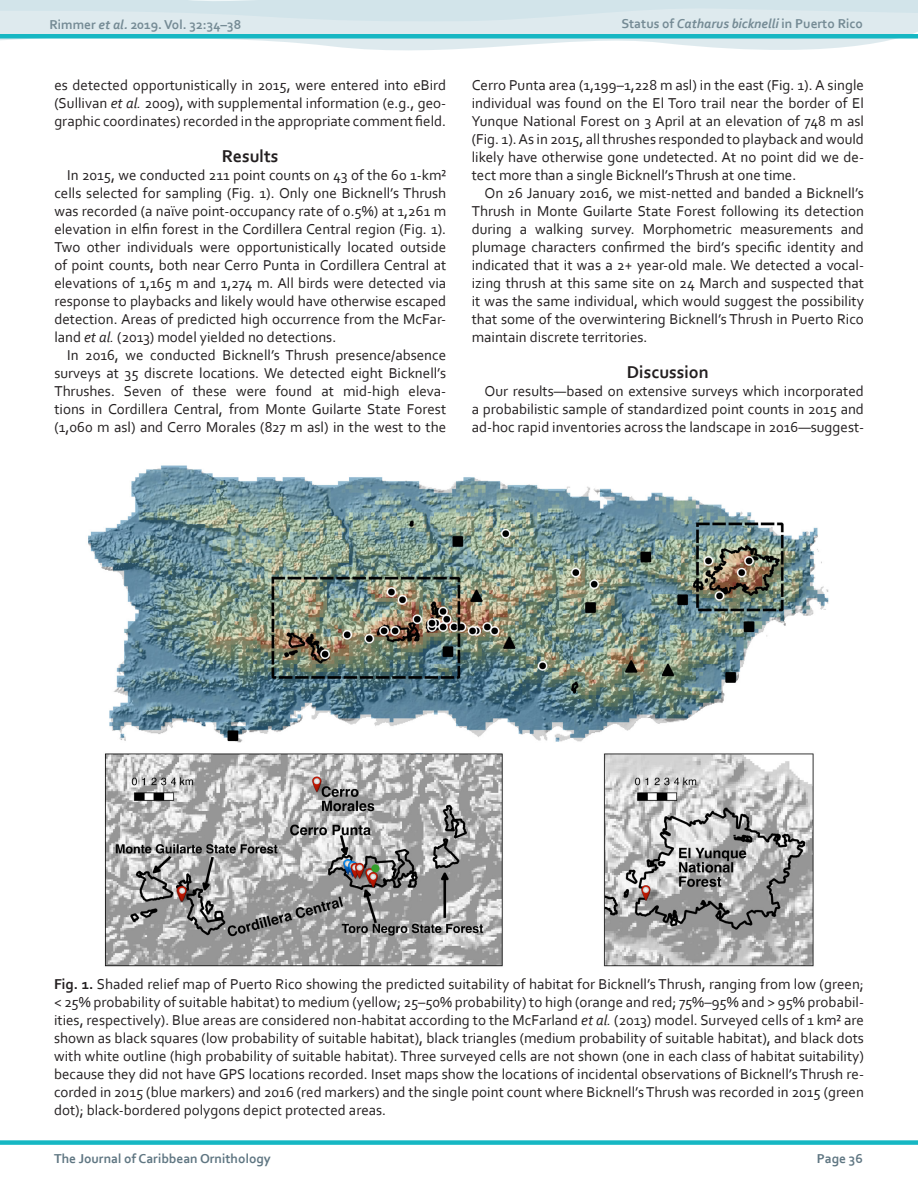
<style>
.page{position:relative;width:918px;height:1188px;background:#fff}
.page>*{position:absolute;margin:0;border:0;box-sizing:border-box;transform-origin:0 0}
.Body_Heading_1{font:700 18px "Corbel";color:#231f20}
.main_body_text{font:15px/18px "Corbel";color:#231f20;text-align:justify}
.Figure_Legend{font:15px/18px "Corbel";color:#231f20;text-align:justify}
.t1{font:700 13.5px "Corbel";color:#758b95}
.t2{font:700 13.5px "Corbel";color:#5f7682}
.s1{font-style:italic}
.s2{font-weight:700}
</style>
<div class="page">
<svg style="left:0;top:0;width:918px;height:51px;fill:#deeaee"></svg>
<div style="left:0;top:1140px;width:918px;height:5px;background:#16b7c3"></div>
<img style="left:88px;top:465px;width:741px;height:502px">
<div style="left:0;top:34px;width:918px;height:5px;background:#16b7c3"></div>
<p class="t1" style="left:49px;top:16px;width:193px">Rimmer <span class="s1">et al.</span> 2019. Vol. 32:34–38</p>
<p class="t1" style="left:621px;top:15px;width:243px">Status of <span class="s1">Catharus bicknelli</span> in Puerto Rico</p>
<p class="main_body_text" style="left:54px;top:76px;width:393px">es detected opportunistically in 2015, were entered into eBird (Sullivan <span class="s1">et al.</span> 2009), with supplemental information (e.g., geo&shy;graphic coordinates) recorded in the appropriate comment field.</p>
<p class="Body_Heading_1" style="left:222px;top:145px;width:58px">Results</p>
<p class="main_body_text" style="left:54px;top:166px;width:393px;text-indent:13px">In 2015, we conducted 211 point counts on 43 of the 60 1-km² cells selected for sampling (Fig. 1). Only one Bicknell’s Thrush was recorded (a naïve point-occupancy rate of 0.5%) at 1,261 m elevation in elfin forest in the Cordillera Central region (Fig. 1).<br>Two other individuals were opportunistically located outside of point counts, both near Cerro Punta in Cordillera Central at elevations of 1,165 m and 1,274 m. All birds were detected via response to playbacks and likely would have otherwise escaped detection. Areas of predicted high occurrence from the McFar&shy;land <span class="s1">et al.</span> (2013) model yielded no detections.</p>
<p class="main_body_text" style="left:54px;top:346px;width:393px;text-indent:13px">In 2016, we conducted Bicknell’s Thrush presence/absence surveys at 35 discrete locations. We detected eight Bicknell’s Thrushes. Seven of these were found at mid-high eleva&shy;tions in Cordillera Central, from Monte Guilarte State Forest (1,060 m asl) and Cerro Morales (827 m asl) in the west to the</p>
<p class="main_body_text" style="left:472px;top:76px;width:394px">Cerro Punta area (1,199–1,228 m asl) in the east (Fig. 1). A single individual was found on the El Toro trail near the border of El Yunque National Forest on 3 April at an elevation of 748 m asl (Fig. 1). As in 2015, all thrushes responded to playback and would likely have otherwise gone undetected. At no point did we de&shy;tect more than a single Bicknell’s Thrush at one time.</p>
<p class="main_body_text" style="left:472px;top:184px;width:394px;text-indent:13px">On 26 January 2016, we mist-netted and banded a Bicknell’s Thrush in Monte Guilarte State Forest following its detection during a walking survey. Morphometric measurements and plumage characters confirmed the bird’s specific identity and indicated that it was a 2+ year-old male. We detected a vocal&shy;izing thrush at this same site on 24 March and suspected that it was the same individual, which would suggest the possibility that some of the overwintering Bicknell’s Thrush in Puerto Rico maintain discrete territories.</p>
<p class="Body_Heading_1" style="left:627px;top:361px;width:83px">Discussion</p>
<p class="main_body_text" style="left:472px;top:382px;width:394px;text-indent:13px">Our results—based on extensive surveys which incorporated a probabilistic sample of standardized point counts in 2015 and ad-hoc rapid inventories across the landscape in 2016—suggest-</p>
<p class="Figure_Legend" style="left:54px;top:975px;width:812px"><span class="s2">Fig. 1.</span> Shaded relief map of Puerto Rico showing the predicted suitability of habitat for Bicknell’s Thrush, ranging from low (green; &lt; 25% probability of suitable habitat) to medium (yellow; 25–50% probability) to high (orange and red; 75%–95% and &gt; 95% probabil&shy;ities, respectively). Blue areas are considered non-habitat according to the McFarland <span class="s1">et al.</span> (2013) model. Surveyed cells of 1 km² are shown as black squares (low probability of suitable habitat), black triangles (medium probability of suitable habitat), and black dots with white outline (high probability of suitable habitat). Three surveyed cells are not shown (one in each class of habitat suitability) because they did not have GPS locations recorded. Inset maps show the locations of incidental observations of Bicknell’s Thrush re&shy;corded in 2015 (blue markers) and 2016 (red markers) and the single point count where Bicknell’s Thrush was recorded in 2015 (green dot); black-bordered polygons depict protected areas.</p>
<p class="t2" style="left:54px;top:1150px;width:218px">The Journal of Caribbean Ornithology</p>
<p class="t2" style="left:817px;top:1150px;width:48px">Page 36</p>
</div>
